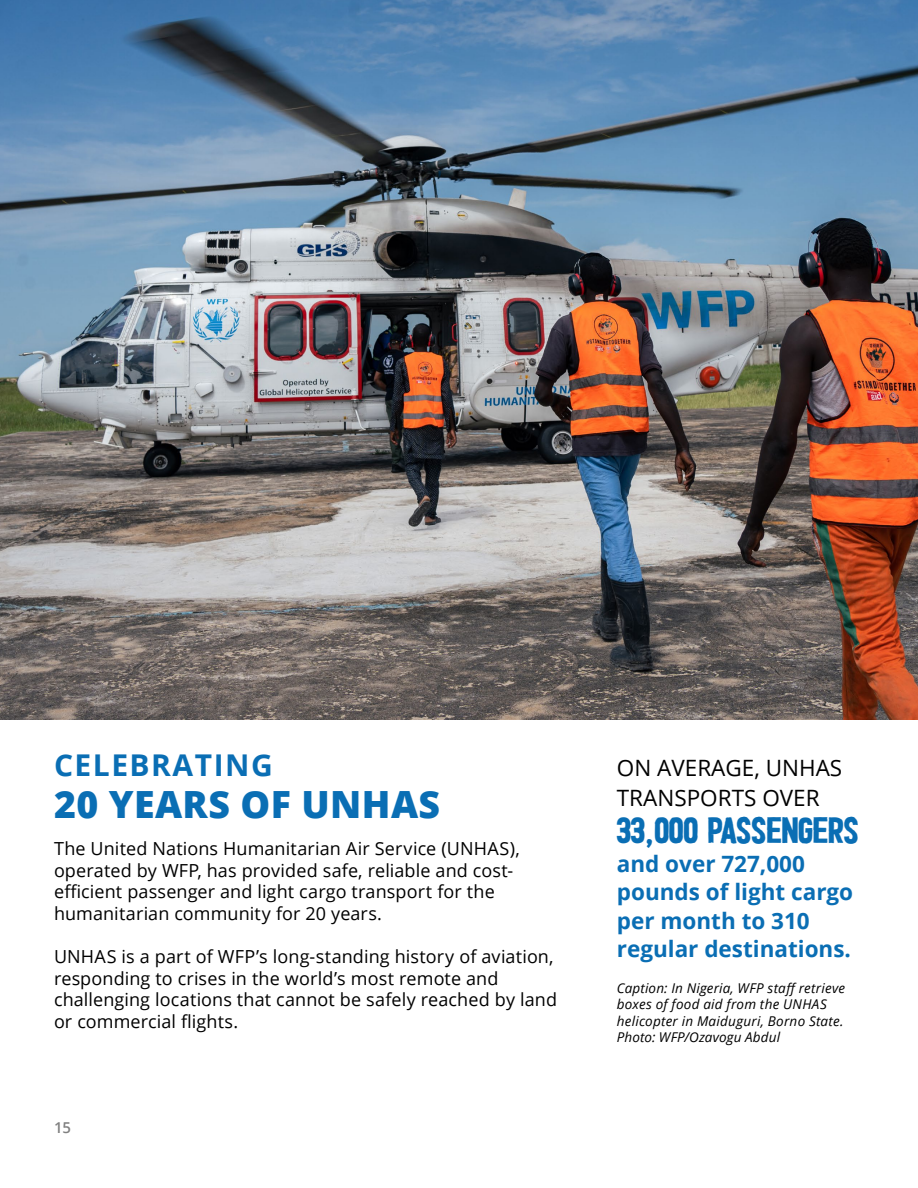
<style>
.page{position:relative;width:918px;height:1188px;background:#fff}
.page>*{position:absolute;margin:0;border:0;box-sizing:border-box;transform-origin:0 0}
.t1{font:800 37.5px "Open Sans";letter-spacing:.01em;color:#0a6eb4}
.t2{font:36px "HALDEN SOLID";color:#0a6eb4}
.t3{font:700 30px "Open Sans";letter-spacing:.05em;color:#0a6eb4}
.t4{font:700 22.5px/28.5px "Open Sans";color:#0a6eb4}
.t5{font:22.5px/30px "Open Sans";color:#000}
.t6{font:18px/21.6px "Open Sans";letter-spacing:.005em;color:#000}
.t7{font:600 15px "Open Sans";color:#000}
.t8{font:italic 13.5px/16.2px "Open Sans";letter-spacing:.015em;color:#000}
</style>
<div class="page">
<img style="left:0;top:0;width:918px;height:719px">
<h3 class="t3" style="left:54px;top:744px;width:220px">CELEBRATING</h3>
<h1 class="t1" style="left:54px;top:775px;width:388px">20 YEARS OF UNHAS</h1>
<p class="t6" style="left:54px;top:837px;width:467px">The United Nations Humanitarian Air Service (UNHAS), operated by WFP, has provided safe, reliable and cost&shy;efficient passenger and light cargo transport for the humanitarian community for 20 years.</p>
<p class="t6" style="left:54px;top:945px;width:505px">UNHAS is a part of WFP’s long-standing history of aviation, responding to crises in the world’s most remote and challenging locations that cannot be safely reached by land or commercial flights.</p>
<p class="t7" style="left:54px;top:1118px;width:19px">15</p>
<p class="t5" style="left:617px;top:752px;width:227px">ON AVERAGE, UNHAS<br>TRANSPORTS OVER</p>
<h2 class="t2" style="left:617px;top:807px;width:243px">33,000 PASSENGERS</h2>
<p class="t4" style="left:617px;top:849px;width:238px">and over 727,000 pounds of light cargo per month to 310 regular destinations.</p>
<p class="t8" style="left:617px;top:980px;width:230px">Caption: In Nigeria, WFP staff retrieve boxes of food aid from the UNHAS helicopter in Maiduguri, Borno State.<br>Photo: WFP/Ozavogu Abdul</p>
</div>
